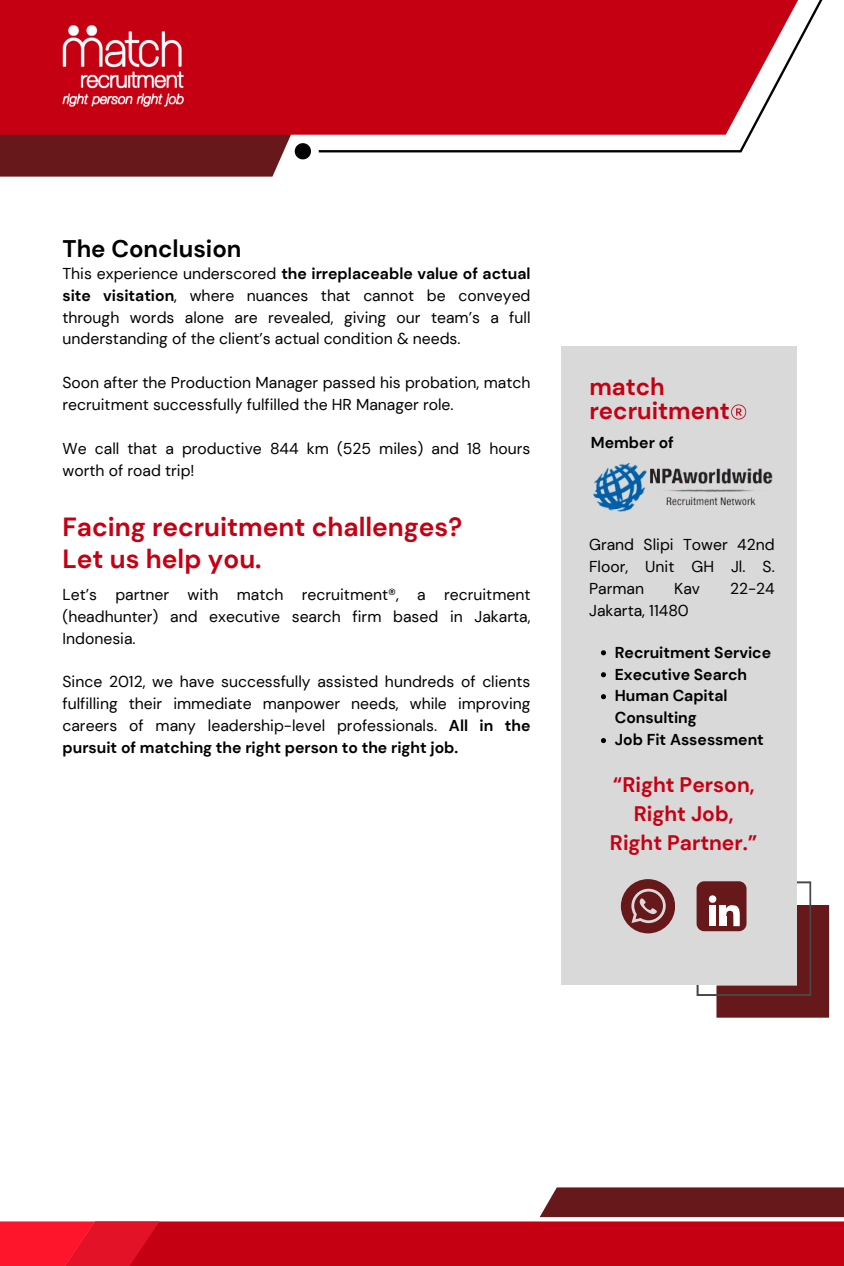
<style>
.page{position:relative;width:844px;height:1266px;background:#fff}
.page>*{position:absolute;margin:0;border:0;box-sizing:border-box;transform-origin:0 0}
.t1{font:700 26.25px/31.5px "DM Sans";color:#c60013}
.t2{font:700 24px/23.6px "DM Sans";color:#c60013}
.t3{font:700 24px "DM Sans";color:#000}
.t4{font:700 21px/29.2px "DM Sans";color:#c60013;text-align:center}
.t5{font:15.75px/21.9px "DM Sans";color:#000;text-align:justify}
.t6{font:700 15.75px/21.9px "DM Sans";color:#000}
.s1{font-weight:700}
</style>
<div class="page">
<svg style="left:0;top:135px;width:376px;height:42px;fill:#66181b"></svg>
<div style="left:0;top:0;width:319px;height:135px;background:#c60013"></div>
<svg style="left:319px;top:0;width:504px;height:152px;fill:#c60013"></svg>
<svg style="left:295px;top:143px;width:16px;height:16px"></svg>
<svg style="left:0;top:1187px;width:844px;height:79px"></svg>
<img style="left:62px;top:26px;width:121px;height:81px">
<div style="left:561px;top:346px;width:236px;height:638px;background:#d9d9d9"></div>
<img style="left:593px;top:462px;width:180px;height:50px">
<svg style="left:620px;top:879px;width:55px;height:55px"></svg>
<svg style="left:696px;top:881px;width:133px;height:136px"></svg>
<svg style="left:601px;top:650px;width:5px;height:5px"></svg>
<svg style="left:601px;top:672px;width:5px;height:5px"></svg>
<svg style="left:601px;top:694px;width:5px;height:5px"></svg>
<svg style="left:601px;top:738px;width:5px;height:5px"></svg>
<svg style="left:731px;top:404px;width:15px;height:15px"></svg>
<h2 class="t3" style="left:62px;top:233px;width:180px">The Conclusion</h2>
<p class="t5" style="left:62px;top:262px;width:469px">This experience underscored <span class="s1">the irreplaceable value of actual site visitation</span>, where nuances that cannot be conveyed through words alone are revealed, giving our team’s a full understanding of the client’s actual condition &amp; needs.</p>
<p class="t5" style="left:62px;top:372px;width:469px">Soon after the Production Manager passed his probation, match recruitment successfully fulfilled the HR Manager role.</p>
<p class="t5" style="left:62px;top:438px;width:469px">We call that a productive 844 km (525 miles) and 18 hours worth of road trip!</p>
<h1 class="t1" style="left:62px;top:511px;width:401px">Facing recruitment challenges?<br>Let us help you.</h1>
<p class="t5" style="left:62px;top:583px;width:469px">Let’s partner with match recruitment®, a recruitment (headhunter) and executive search firm based in Jakarta, Indonesia.</p>
<p class="t5" style="left:62px;top:671px;width:469px">Since 2012, we have successfully assisted hundreds of clients fulfilling their immediate manpower needs, while improving careers of many leadership-level professionals. <span class="s1">All in the pursuit of matching the right person to the right job.</span></p>
<h2 class="t2" style="left:589px;top:375px;width:142px">match recruitment</h2>
<p class="t6" style="left:591px;top:432px;width:84px">Member of</p>
<p class="t5" style="left:589px;top:533px;width:187px">Grand Slipi Tower 42nd Floor, Unit GH Jl. S.<br>Parman</p>
<p class="t5" style="left:674px;top:577px;width:27px">Kav</p>
<p class="t5" style="left:730px;top:577px;width:46px">22-24</p>
<p class="t5" style="left:589px;top:599px;width:101px">Jakarta, 11480</p>
<p class="t6" style="left:615px;top:641px;width:158px">Recruitment Service<br>Executive Search<br>Human Capital<br>Consulting<br>Job Fit Assessment</p>
<h3 class="t4" style="left:610px;top:770px;width:149px">“Right Person,<br>Right Job,<br>Right Partner.”</h3>
</div>
